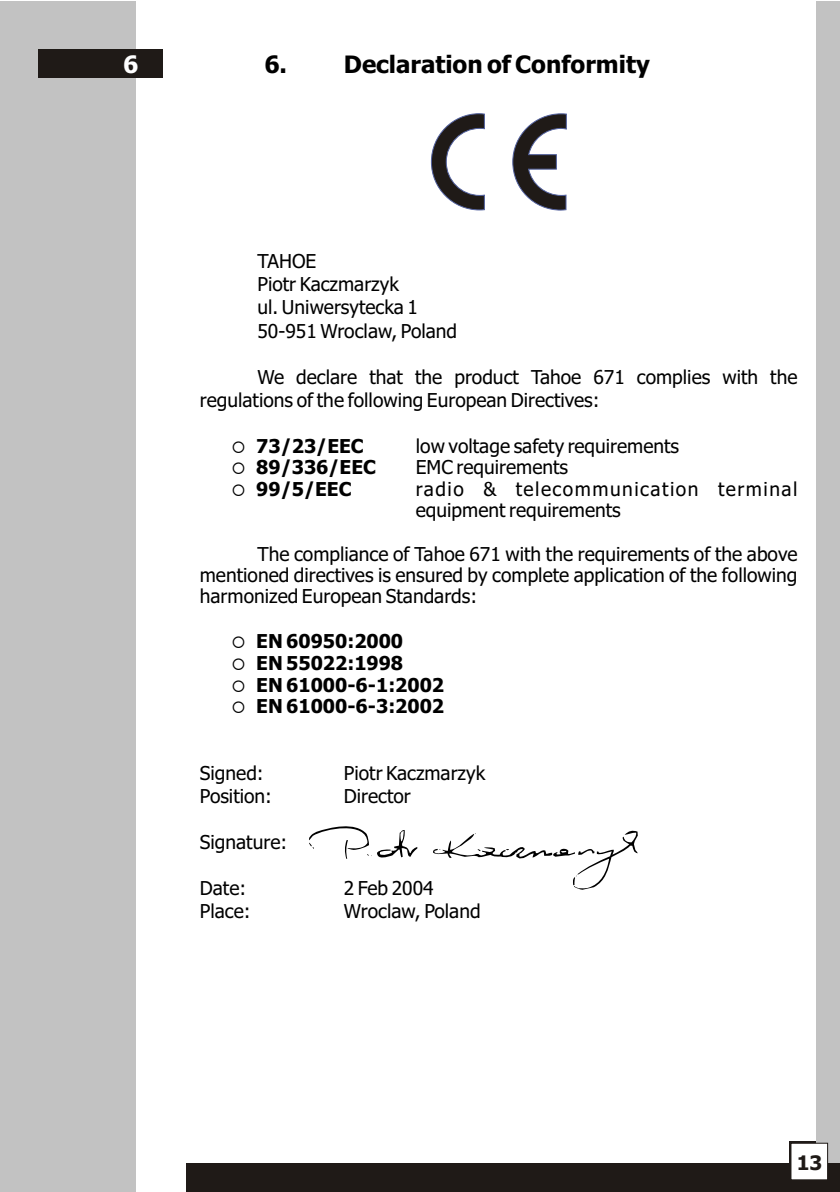
<style>
.page{position:relative;width:840px;height:1192px;background:#fff}
.page>*{position:absolute;margin:0;border:0;box-sizing:border-box;transform-origin:0 0}
.t1{font:700 24px "Tahoma";color:#000}
.t2{font:700 24px "Tahoma";color:#fff}
.t3{font:700 20px "Tahoma";color:#1f1a17}
.t4{font:19.2px/23.2px "Tahoma";color:#000}
.t5{font:700 19.2px "Tahoma";color:#000}
.t6{font:19.2px/20.8px "Tahoma";letter-spacing:.075em;color:#000}
</style>
<div class="page">
<div style="left:789px;top:1141px;width:46px;height:47px;background:#1f1a17"></div>
<div style="left:0;top:1px;width:136px;height:1191px;background:#c2c2c2"></div>
<div style="left:816px;top:1px;width:24px;height:1191px;background:#c2c2c2"></div>
<div style="left:187px;top:1164px;width:653px;height:28px;background:#1f1a17"></div>
<div style="left:791px;top:1143px;width:37px;height:37px;background:#fff;border:1px solid #1f1a17"></div>
<svg style="left:512px;top:113px;width:55px;height:98px"></svg>
<svg style="left:431px;top:113px;width:54px;height:98px"></svg>
<div style="left:39px;top:50px;width:124px;height:28px;background:#1f1a17"></div>
<svg style="left:309px;top:826px;width:108px;height:33px"></svg>
<svg style="left:433px;top:830px;width:205px;height:60px"></svg>
<p class="t2" style="left:123px;top:54px;width:17px">6</p>
<p class="t1" style="left:264px;top:54px;width:387px">6. Declaration of Conformity</p>
<p class="t4" style="left:257px;top:251px;width:201px">TAHOE<br>Piotr Kaczmarzyk<br>ul. Uniwersytecka 1<br>50-951 Wroclaw, Poland</p>
<p class="t4" style="left:200px;top:367px;width:599px;text-indent:58px">We declare that the product Tahoe 671 complies with the regulations of the following European Directives:</p>
<p class="t5" style="left:232px;top:438px;width:134px">○ 73/23/EEC</p>
<p class="t4" style="left:416px;top:436px;width:265px">low voltage safety requirements</p>
<p class="t5" style="left:231px;top:460px;width:146px">○ 89/336/EEC</p>
<p class="t4" style="left:416px;top:457px;width:154px">EMC requirements</p>
<p class="t5" style="left:231px;top:481px;width:122px">○ 99/5/EEC</p>
<p class="t6" style="left:416px;top:480px;width:383px">radio &amp; telecommunication terminal equipment requirements</p>
<p class="t4" style="left:200px;top:545px;width:599px;line-height:20.8px;text-align:justify;text-indent:58px">The compliance of Tahoe 671 with the requirements of the above mentioned directives is ensured by complete application of the following harmonized European Standards:</p>
<p class="t5" style="left:231px;top:634px;width:173px">○ EN 60950:2000</p>
<p class="t5" style="left:231px;top:655px;width:173px">○ EN 55022:1998</p>
<p class="t5" style="left:231px;top:677px;width:214px">○ EN 61000-6-1:2002</p>
<p class="t5" style="left:231px;top:698px;width:214px">○ EN 61000-6-3:2002</p>
<p class="t4" style="left:200px;top:763px;width:65px">Signed:</p>
<p class="t4" style="left:344px;top:763px;width:143px">Piotr Kaczmarzyk</p>
<p class="t4" style="left:200px;top:786px;width:74px">Position:</p>
<p class="t4" style="left:344px;top:786px;width:68px">Director</p>
<p class="t4" style="left:200px;top:832px;width:89px">Signature:</p>
<p class="t4" style="left:200px;top:878px;width:48px">Date:</p>
<p class="t4" style="left:344px;top:878px;width:91px">2 Feb 2004</p>
<p class="t4" style="left:200px;top:901px;width:52px">Place:</p>
<p class="t4" style="left:344px;top:901px;width:138px">Wroclaw, Poland</p>
<p class="t3" style="left:797px;top:1155px;width:27px">13</p>
</div>
